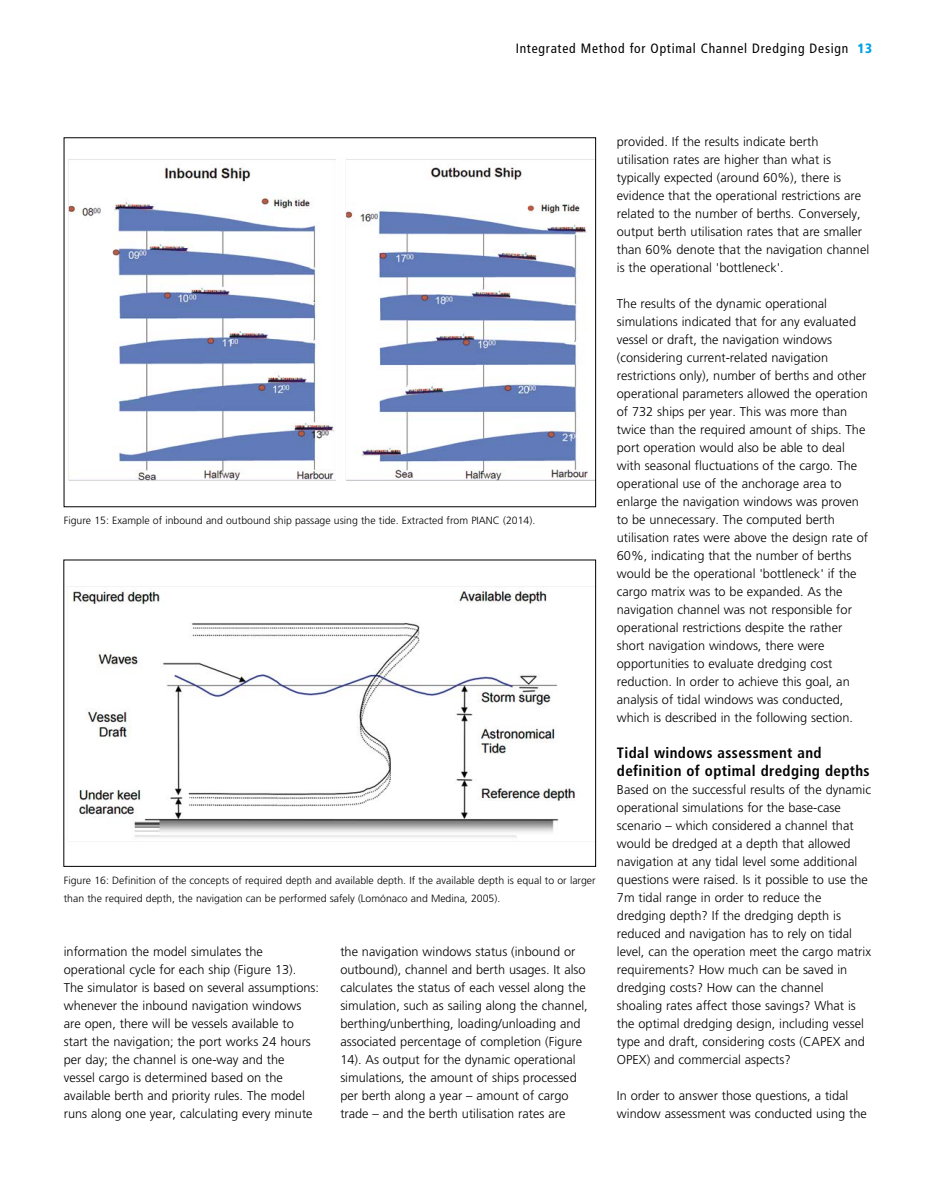
<style>
.page{position:relative;width:936px;height:1191px;background:#fff}
.page>*{position:absolute;margin:0;border:0;box-sizing:border-box;transform-origin:0 0}
.t1{font:700 condensed 15px/18px "Frutiger LT Std";letter-spacing:.025em;color:#000}
.t2{font:condensed 13.5px "Frutiger LT Std";letter-spacing:.06em;color:#000}
.t3{font:300 12.75px/18px "Frutiger LT Std";color:#000}
.t4{font:300 10.5px/18px "Frutiger LT Std";color:#000}
.s1{font-weight:900;color:#00a1e5}
</style>
<div class="page">
<img style="left:68px;top:159px;width:525px;height:322px">
<img style="left:68px;top:586px;width:525px;height:252px">
<p class="t2" style="left:515px;top:40px;width:358px">Integrated Method for Optimal Channel Dredging Design <span class="s1">13</span></p>
<p class="t4" style="left:64px;top:511px;width:473px">Figure 15: Example of inbound and outbound ship passage using the tide. Extracted from PIANC (2014).</p>
<p class="t4" style="left:64px;top:871px;width:533px">Figure 16: Definition of the concepts of required depth and available depth. If the available depth is equal to or larger than the required depth, the navigation can be performed safely (Lomónaco and Medina, 2005).</p>
<p class="t3" style="left:64px;top:942px;width:257px">information the model simulates the operational cycle for each ship (Figure 13).<br>The simulator is based on several assumptions: whenever the inbound navigation windows are open, there will be vessels available to start the navigation; the port works 24 hours per day; the channel is one-way and the<br>vessel cargo is determined based on the available berth and priority rules. The model runs along one year, calculating every minute</p>
<p class="t3" style="left:340px;top:942px;width:249px">the navigation windows status (inbound or outbound), channel and berth usages. It also calculates the status of each vessel along the simulation, such as sailing along the channel, berthing/unberthing, loading/unloading and associated percentage of completion (Figure 14). As output for the dynamic operational simulations, the amount of ships processed per berth along a year – amount of cargo trade – and the berth utilisation rates are</p>
<p class="t3" style="left:617px;top:132px;width:254px">provided. If the results indicate berth utilisation rates are higher than what is typically expected (around 60%), there is evidence that the operational restrictions are related to the number of berths. Conversely, output berth utilisation rates that are smaller than 60% denote that the navigation channel is the operational 'bottleneck'.</p>
<p class="t3" style="left:617px;top:294px;width:253px">The results of the dynamic operational simulations indicated that for any evaluated vessel or draft, the navigation windows (considering current-related navigation restrictions only), number of berths and other operational parameters allowed the operation of 732 ships per year. This was more than twice than the required amount of ships. The port operation would also be able to deal with seasonal fluctuations of the cargo. The operational use of the anchorage area to enlarge the navigation windows was proven to be unnecessary. The computed berth utilisation rates were above the design rate of 60%, indicating that the number of berths would be the operational 'bottleneck' if the cargo matrix was to be expanded. As the navigation channel was not responsible for operational restrictions despite the rather short navigation windows, there were opportunities to evaluate dredging cost reduction. In order to achieve this goal, an analysis of tidal windows was conducted, which is described in the following section.</p>
<p class="t1" style="left:617px;top:743px;width:254px">Tidal windows assessment and definition of optimal dredging depths</p>
<p class="t3" style="left:617px;top:780px;width:255px">Based on the successful results of the dynamic operational simulations for the base-case scenario – which considered a channel that would be dredged at a depth that allowed navigation at any tidal level some additional questions were raised. Is it possible to use the 7m tidal range in order to reduce the dredging depth? If the dredging depth is reduced and navigation has to rely on tidal level, can the operation meet the cargo matrix requirements? How much can be saved in dredging costs? How can the channel shoaling rates affect those savings? What is the optimal dredging design, including vessel type and draft, considering costs (CAPEX and OPEX) and commercial aspects?</p>
<p class="t3" style="left:617px;top:1086px;width:251px">In order to answer those questions, a tidal window assessment was conducted using the</p>
</div>
